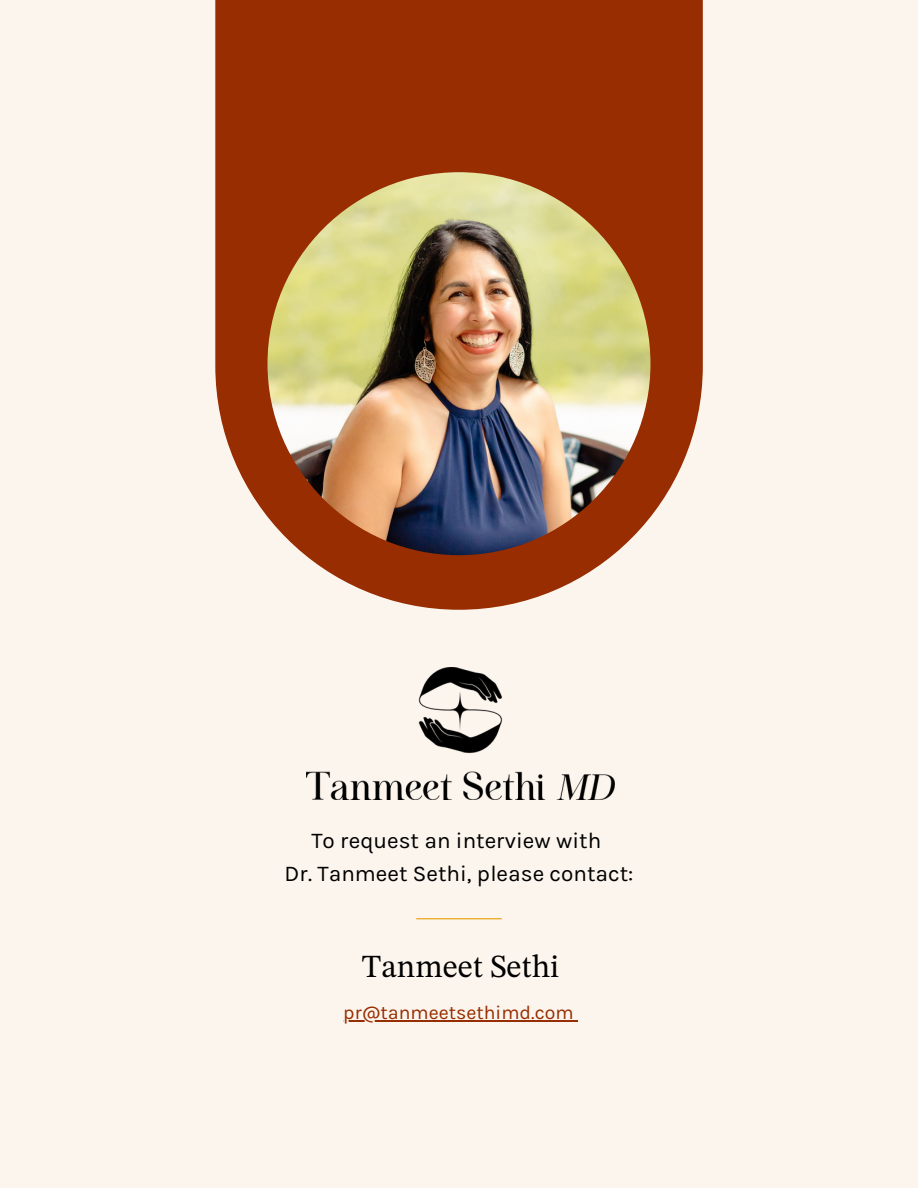
<style>
.page{position:relative;width:918px;height:1188px;background:#fcf5ed}
.page>*{position:absolute;margin:0;border:0;box-sizing:border-box;transform-origin:0 0}
.t1{font:32.25px "STIX Two Text";color:#000}
.t2{font:22.5px "Karla";color:#000}
.t3{font:19.5px "Karla";color:#972d00}
</style>
<div class="page">
<svg style="left:215px;top:0;width:488px;height:610px;background:#a54922"></svg>
<img style="left:268px;top:172px;width:382px;height:383px;border-radius:50%">
<hr style="left:416px;top:918px;width:86px;height:1px;background:#e99d05">
<img style="left:306px;top:668px;width:308px;height:132px">
<hr style="left:343px;top:1021px;width:231px;height:1px;background:#972d00">
<p class="t2" style="left:311px;top:827px;width:291px">To request an interview with</p>
<p class="t2" style="left:285px;top:860px;width:350px">Dr. Tanmeet Sethi, please contact:</p>
<p class="t1" style="left:362px;top:952px;width:199px">Tanmeet Sethi</p>
<p class="t3" style="left:343px;top:1002px;width:232px">pr@tanmeetsethimd.com</p>
</div>
